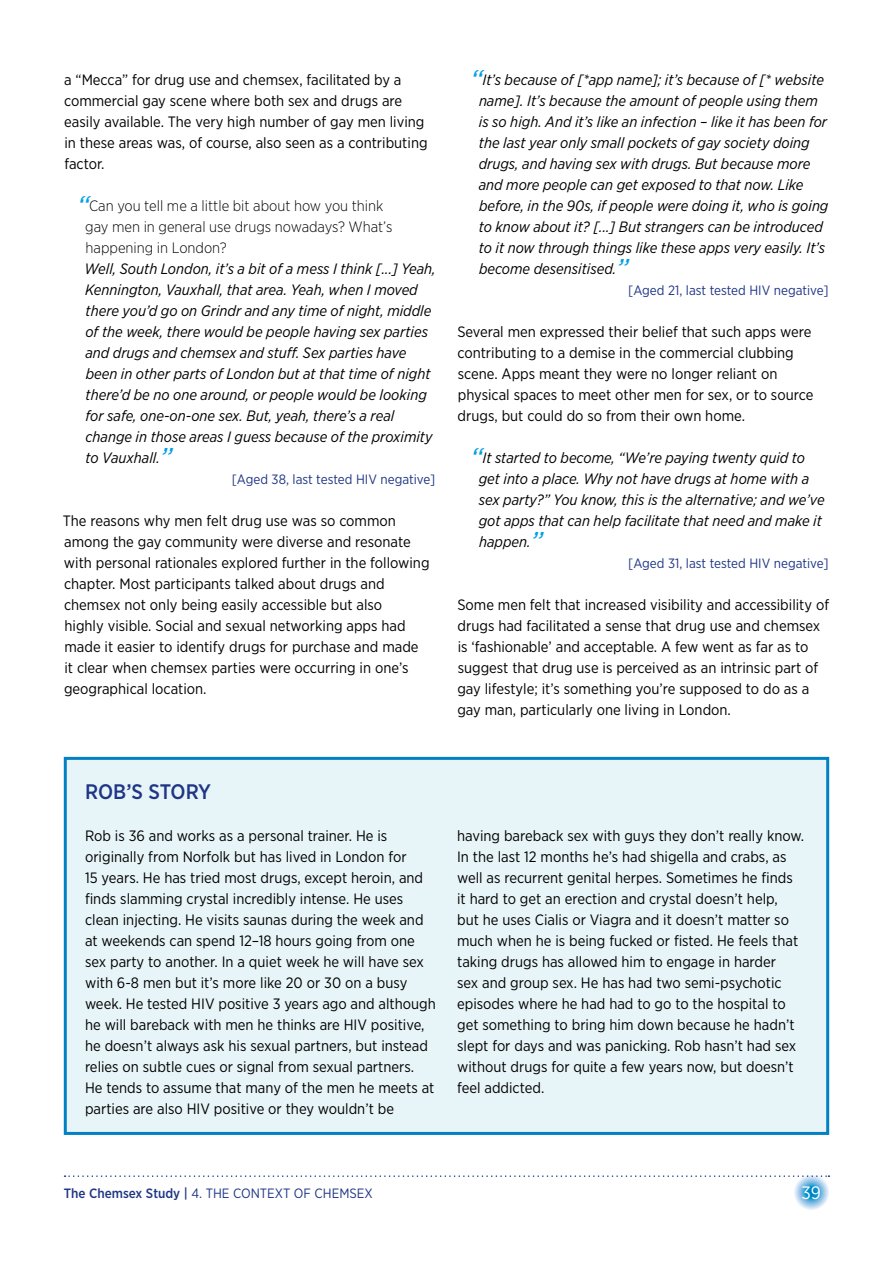
<style>
.page{position:relative;width:893px;height:1263px;background:#fff}
.page>*{position:absolute;margin:0;border:0;box-sizing:border-box;transform-origin:0 0}
.t1{font:500 21px "Gotham Narrow";letter-spacing:-.01em;color:#1f3685}
.t2{font:18px "Gotham Narrow";color:#fff}
.t3{font:15px/21px "Gotham Narrow";color:#000}
.t4{font:italic 15px/21px "Gotham Narrow";color:#000}
.t5{font:300 15px/21px "Gotham Narrow";color:#000}
.t6{font:13.5px "Gotham Narrow";color:#1f3685}
.s1{font-weight:400;font-style:italic;font-size:30px;color:#009fe3}
.s2{font-size:30px;color:#009fe3}
.s3{font-weight:500}
</style>
<div class="page">
<svg style="left:793px;top:1174px;width:36px;height:36px"></svg>
<svg style="left:65px;top:1175px;width:764px;height:2px"></svg>
<div style="left:64px;top:757px;width:765px;height:378px;background:#e8f5f8;border:3px solid #0081c3"></div>
<p class="t3" style="left:64px;top:69px;width:365px">a “Mecca” for drug use and chemsex, facilitated by a commercial gay scene where both sex and drugs are easily available. The very high number of gay men living in these areas was, of course, also seen as a contributing factor.</p>
<p class="t5" style="left:85px;top:195px;width:309px;text-indent:-9px"><span class="s1">“</span>Can you tell me a little bit about how you think gay men in general use drugs nowadays? What’s happening in London?</p>
<p class="t4" style="left:85px;top:258px;width:353px">Well, South London, it’s a bit of a mess I think [...] Yeah, Kennington, Vauxhall, that area. Yeah, when I moved there you’d go on Grindr and any time of night, middle of the week, there would be people having sex parties and drugs and chemsex and stuff. Sex parties have been in other parts of London but at that time of night there’d be no one around, or people would be looking for safe, one-on-one sex. But, yeah, there’s a real change in those areas I guess because of the proximity to Vauxhall.<span class="s2">”</span></p>
<p class="t6" style="left:232px;top:471px;width:205px">[Aged 38, last tested HIV negative]</p>
<p class="t3" style="left:63px;top:510px;width:368px">The reasons why men felt drug use was so common among the gay community were diverse and resonate with personal rationales explored further in the following chapter. Most participants talked about drugs and chemsex not only being easily accessible but also<br>highly visible. Social and sexual networking apps had made it easier to identify drugs for purchase and made<br>it clear when chemsex parties were occurring in one’s geographical location.</p>
<p class="t4" style="left:479px;top:69px;width:351px;text-indent:-9px"><span class="s2">“</span>It’s because of [*app name]; it’s because of [* website name]. It’s because the amount of people using them is so high. And it’s like an infection – like it has been for the last year only small pockets of gay society doing drugs, and having sex with drugs. But because more and more people can get exposed to that now. Like before, in the 90s, if people were doing it, who is going to know about it? [...] But strangers can be introduced to it now through things like these apps very easily. It’s become desensitised.<span class="s2">”</span></p>
<p class="t6" style="left:628px;top:282px;width:202px">[Aged 21, last tested HIV negative]</p>
<p class="t3" style="left:457px;top:321px;width:358px">Several men expressed their belief that such apps were contributing to a demise in the commercial clubbing scene. Apps meant they were no longer reliant on physical spaces to meet other men for sex, or to source drugs, but could do so from their own home.</p>
<p class="t4" style="left:479px;top:447px;width:347px;text-indent:-9px"><span class="s2">“</span>It started to become, “We’re paying twenty quid to get into a place. Why not have drugs at home with a sex party?” You know, this is the alternative; and we’ve got apps that can help facilitate that need and make it happen.<span class="s2">”</span></p>
<p class="t6" style="left:628px;top:555px;width:202px">[Aged 31, last tested HIV negative]</p>
<p class="t3" style="left:457px;top:594px;width:373px">Some men felt that increased visibility and accessibility of drugs had facilitated a sense that drug use and chemsex is ‘fashionable’ and acceptable. A few went as far as to suggest that drug use is perceived as an intrinsic part of gay lifestyle; it’s something you’re supposed to do as a gay man, particularly one living in London.</p>
<h1 class="t1" style="left:85px;top:778px;width:128px">ROB’S STORY</h1>
<p class="t3" style="left:85px;top:825px;width:352px">Rob is 36 and works as a personal trainer. He is originally from Norfolk but has lived in London for<br>15 years. He has tried most drugs, except heroin, and finds slamming crystal incredibly intense. He uses clean injecting. He visits saunas during the week and at weekends can spend 12–18 hours going from one sex party to another. In a quiet week he will have sex with 6-8 men but it’s more like 20 or 30 on a busy week. He tested HIV positive 3 years ago and although he will bareback with men he thinks are HIV positive, he doesn’t always ask his sexual partners, but instead relies on subtle cues or signal from sexual partners.<br>He tends to assume that many of the men he meets at parties are also HIV positive or they wouldn’t be</p>
<p class="t3" style="left:457px;top:825px;width:349px">having bareback sex with guys they don’t really know.<br>In the last 12 months he’s had shigella and crabs, as well as recurrent genital herpes. Sometimes he finds it hard to get an erection and crystal doesn’t help,<br>but he uses Cialis or Viagra and it doesn’t matter so much when he is being fucked or fisted. He feels that taking drugs has allowed him to engage in harder<br>sex and group sex. He has had two semi-psychotic episodes where he had had to go to the hospital to get something to bring him down because he hadn’t slept for days and was panicking. Rob hasn’t had sex without drugs for quite a few years now, but doesn’t feel addicted.</p>
<p class="t6" style="left:64px;top:1185px;width:311px"><span class="s3">The Chemsex Study |</span> 4. THE CONTEXT OF CHEMSEX</p>
<p class="t2" style="left:801px;top:1181px;width:21px">39</p>
</div>
